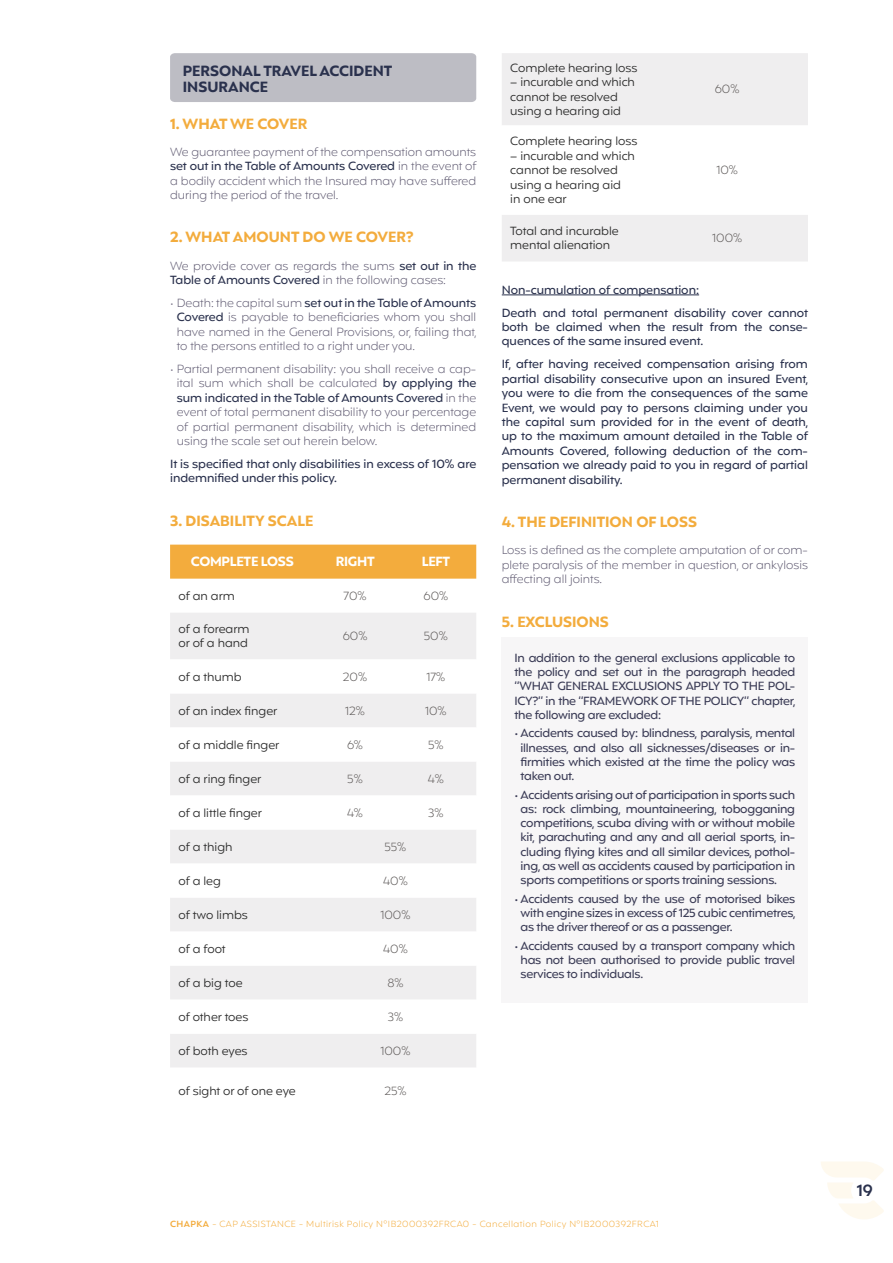
<style>
.page{position:relative;width:893px;height:1263px;background:#fff}
.page>*{position:absolute;margin:0;border:0;box-sizing:border-box;transform-origin:0 0}
.t1{font:600 16.5px "Mangueira Alt";color:#2a314d}
.t2{font:700 15px "Mangueira Alt";color:#f3ac3d}
.t3{font:700 15px/16.2px "Mangueira Alt";color:#2a314d}
.t4{font:700 13.5px "Mangueira Alt";letter-spacing:-.02em;color:#fff}
.t5{font:500 12px/14.2px "Mangueira Alt";letter-spacing:-.02em;color:#3c3d57;text-align:justify}
.t6{font:300 12px/14.4px "Mangueira Alt";color:#605b72;text-align:justify}
.t7{font:500 12px/14.4px "Mangueira Alt";color:#2a314d}
.t8{font:12px/14.4px "Mangueira Alt";color:#2b2b2b}
.t9{font:300 12px "Mangueira Alt";color:#5d5958}
.t10{font:300 9px "Mangueira Alt";letter-spacing:.05em;color:#f3ac3d}
.s1{font-weight:500;color:#2a314d}
.s2{font-weight:600}
</style>
<div class="page">
<svg style="left:821px;top:1162px;width:63px;height:57px"></svg>
<div style="left:170px;top:53px;width:306px;height:49px;background:#bdbdc4"></div>
<div style="left:170px;top:545px;width:306px;height:34px;background:#f3ac3d"></div>
<div style="left:170px;top:613px;width:306px;height:46px;background:#efeeef"></div>
<svg style="left:170px;top:694px;width:306px;height:373px;fill:#efeeef"></svg>
<hr style="left:502px;top:295px;width:197px;height:1px;background:#2a314d">
<div style="left:502px;top:53px;width:306px;height:208px;background:#efeeef"></div>
<svg style="left:502px;top:125px;width:306px;height:90px"></svg>
<div style="left:502px;top:637px;width:306px;height:365px;background:#f7f6f7"></div>
<p class="t3" style="left:183px;top:64px;width:211px">PERSONAL TRAVEL ACCIDENT<br>INSURANCE</p>
<p class="t2" style="left:170px;top:113px;width:139px">1. WHAT WE COVER</p>
<p class="t6" style="left:170px;top:145px;width:308px">We guarantee payment of the compensation amounts <span class="s1">set out in the Table of Amounts Covered</span> in the event of a bodily accident which the Insured may have suffered during the period of the travel.</p>
<p class="t2" style="left:170px;top:227px;width:245px">2. WHAT AMOUNT DO WE COVER?</p>
<p class="t6" style="left:170px;top:259px;width:308px">We provide cover as regards the sums <span class="s1">set out in the<br>Table of Amounts Covered</span> in the following cases:</p>
<p class="t6" style="left:177px;top:297px;width:301px;text-indent:-7px">• Death: the capital sum <span class="s1">set out in the Table of Amounts Covered</span> is payable to beneficiaries whom you shall have named in the General Provisions, or, failing that, to the persons entitled to a right under you.</p>
<p class="t6" style="left:177px;top:363px;width:301px;text-indent:-7px">• Partial permanent disability: you shall receive a cap&shy;ital sum which shall be calculated <span class="s1">by applying the sum indicated in the Table of Amounts Covered</span> in the event of total permanent disability to your percentage of partial permanent disability, which is determined using the scale set out herein below.</p>
<p class="t7" style="left:170px;top:458px;width:308px">It is specified that only disabilities in excess of 10% are indemnified under this policy.</p>
<p class="t2" style="left:170px;top:511px;width:145px">3. DISABILITY SCALE</p>
<p class="t4" style="left:191px;top:553px;width:104px">COMPLETE LOSS</p>
<p class="t4" style="left:336px;top:553px;width:40px">RIGHT</p>
<p class="t4" style="left:422px;top:553px;width:30px">LEFT</p>
<p class="t8" style="left:179px;top:589px;width:58px">of an arm</p>
<p class="t9" style="left:344px;top:587px;width:24px">70%</p>
<p class="t9" style="left:423px;top:587px;width:26px">60%</p>
<p class="t8" style="left:179px;top:622px;width:72px">of a forearm or of a hand</p>
<p class="t9" style="left:343px;top:628px;width:26px">60%</p>
<p class="t9" style="left:424px;top:628px;width:25px">50%</p>
<p class="t8" style="left:179px;top:670px;width:65px">of a thumb</p>
<p class="t9" style="left:343px;top:668px;width:26px">20%</p>
<p class="t9" style="left:426px;top:668px;width:20px">17%</p>
<p class="t8" style="left:179px;top:704px;width:100px">of an index finger</p>
<p class="t9" style="left:345px;top:702px;width:21px">12%</p>
<p class="t9" style="left:425px;top:702px;width:23px">10%</p>
<p class="t8" style="left:179px;top:738px;width:102px">of a middle finger</p>
<p class="t9" style="left:347px;top:736px;width:17px">6%</p>
<p class="t9" style="left:428px;top:736px;width:17px">5%</p>
<p class="t8" style="left:179px;top:772px;width:84px">of a ring finger</p>
<p class="t9" style="left:347px;top:770px;width:17px">5%</p>
<p class="t9" style="left:428px;top:770px;width:17px">4%</p>
<p class="t8" style="left:179px;top:806px;width:85px">of a little finger</p>
<p class="t9" style="left:347px;top:804px;width:17px">4%</p>
<p class="t9" style="left:428px;top:804px;width:17px">3%</p>
<p class="t8" style="left:179px;top:840px;width:56px">of a thigh</p>
<p class="t9" style="left:384px;top:838px;width:23px">55%</p>
<p class="t8" style="left:179px;top:874px;width:44px">of a leg</p>
<p class="t9" style="left:383px;top:872px;width:26px">40%</p>
<p class="t8" style="left:179px;top:908px;width:71px">of two limbs</p>
<p class="t9" style="left:380px;top:906px;width:32px">100%</p>
<p class="t8" style="left:179px;top:942px;width:49px">of a foot</p>
<p class="t9" style="left:383px;top:940px;width:26px">40%</p>
<p class="t8" style="left:179px;top:976px;width:66px">of a big toe</p>
<p class="t9" style="left:387px;top:974px;width:18px">8%</p>
<p class="t8" style="left:179px;top:1010px;width:71px">of other toes</p>
<p class="t9" style="left:388px;top:1008px;width:17px">3%</p>
<p class="t8" style="left:179px;top:1044px;width:71px">of both eyes</p>
<p class="t9" style="left:380px;top:1042px;width:32px">100%</p>
<p class="t8" style="left:179px;top:1085px;width:119px">of sight or of one eye</p>
<p class="t9" style="left:384px;top:1083px;width:24px">25%</p>
<p class="t8" style="left:510px;top:61px;width:129px">Complete hearing loss</p>
<p class="t8" style="left:510px;top:76px;width:126px">– incurable and which cannot be resolved using a hearing aid</p>
<p class="t9" style="left:715px;top:81px;width:26px">60%</p>
<p class="t8" style="left:510px;top:135px;width:129px">Complete hearing loss</p>
<p class="t8" style="left:510px;top:149px;width:126px">– incurable and which cannot be resolved using a hearing aid<br>in one ear</p>
<p class="t9" style="left:716px;top:162px;width:23px">10%</p>
<p class="t8" style="left:510px;top:225px;width:110px">Total and incurable mental alienation</p>
<p class="t9" style="left:712px;top:230px;width:32px">100%</p>
<p class="t7" style="left:502px;top:279px;width:308px;line-height:23px">Non-cumulation of compensation:<br>Death and total permanent disability cover cannot</p>
<p class="t7" style="left:502px;top:321px;width:308px">both be claimed when the result from the conse&shy;quences of the same insured event.</p>
<p class="t7" style="left:502px;top:358px;width:308px;text-align:justify">If, after having received compensation arising from partial disability consecutive upon an insured Event, you were to die from the consequences of the same Event, we would pay to persons claiming under you the capital sum provided for in the event of death, up to the maximum amount detailed in the Table of Amounts Covered, following deduction of the com&shy;pensation we already paid to you in regard of partial permanent disability.</p>
<p class="t2" style="left:502px;top:512px;width:197px">4. THE DEFINITION OF LOSS</p>
<p class="t6" style="left:502px;top:544px;width:308px">Loss is defined as the complete amputation of or com&shy;plete paralysis of the member in question, or ankylosis affecting all joints.</p>
<p class="t2" style="left:502px;top:611px;width:109px">5. EXCLUSIONS</p>
<p class="t5" style="left:514px;top:652px;width:282px">In addition to the general exclusions applicable to the policy and set out in the paragraph headed “WHAT GENERAL EXCLUSIONS APPLY TO THE POL-ICY?” in the “FRAMEWORK OF THE POLICY” chapter, the following are excluded:</p>
<p class="t5" style="left:521px;top:727px;width:276px;text-indent:-6px">• Accidents caused by: blindness, paralysis, mental illnesses, and also all sicknesses/diseases or in&shy;firmities which existed at the time the policy was taken out.</p>
<p class="t5" style="left:521px;top:788px;width:276px;text-indent:-6px">• Accidents arising out of participation in sports such as: rock climbing, mountaineering, tobogganing competitions, scuba diving with or without mobile kit, parachuting and any and all aerial sports, in&shy;cluding flying kites and all similar devices, pothol&shy;ing, as well as accidents caused by participation in sports competitions or sports training sessions.</p>
<p class="t5" style="left:521px;top:892px;width:276px;text-indent:-6px">• Accidents caused by the use of motorised bikes with engine sizes in excess of 125 cubic centimetres, as the driver thereof or as a passenger.</p>
<p class="t5" style="left:521px;top:939px;width:276px;text-indent:-6px">• Accidents caused by a transport company which has not been authorised to provide public travel services to individuals.</p>
<p class="t10" style="left:170px;top:1218px;width:490px"><span class="s2">CHAPKA</span> - CAP ASSISTANCE - Multirisk Policy N°IB2000392FRCA0 - Cancellation Policy N°IB2000392FRCA1</p>
<h1 class="t1" style="left:857px;top:1179px;width:18px">19</h1>
</div>
